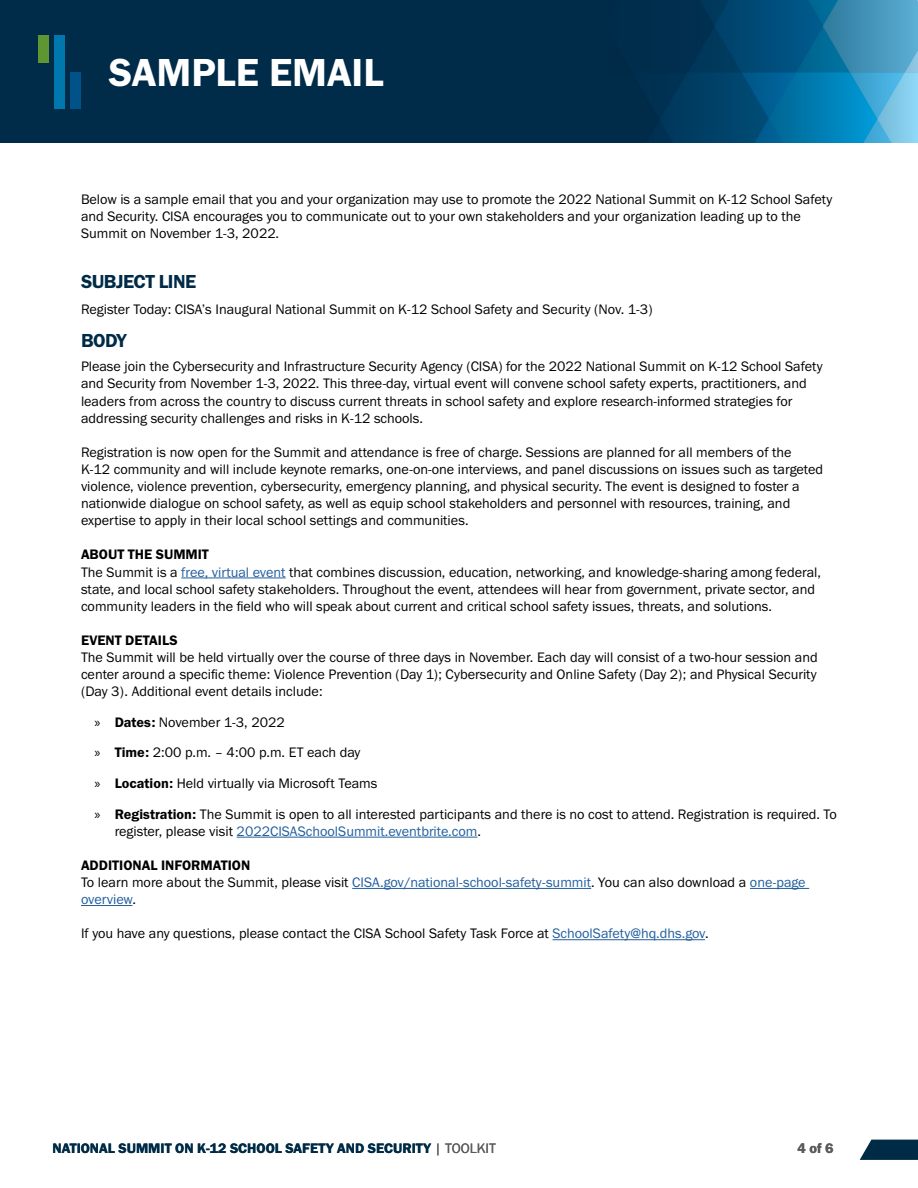
<style>
.page{position:relative;width:918px;height:1188px;background:#fff}
.page>*{position:absolute;margin:0;border:0;box-sizing:border-box;transform-origin:0 0}
.Header_-_Section_Tit{font:40.5px "Franklin Gothic URW Dem";color:#fff}
.t1{font:19.5px "Franklin Gothic URW Dem";letter-spacing:-.03em;color:#002b47}
.Body{font:14.25px/17.1px "Franklin Gothic URW Boo";color:#000}
.t2{font:14.25px "Franklin Gothic URW Dem";color:#002b47}
.Body-2{font:14.25px "Franklin Gothic URW Dem";color:#000}
.t3{font:14.25px "Franklin Gothic URW Dem";color:#5a5b5d}
.s1{color:#215e9e}
.s2{font-family:"Myriad Pro"}
.s3{font-family:"Franklin Gothic URW Dem"}
.s4{font-family:"Franklin Gothic URW Boo";color:#5a5b5d}
</style>
<div class="page">
<svg style="left:860px;top:1140px;width:58px;height:20px"></svg>
<img style="left:0;top:0;width:918px;height:143px">
<div style="left:54px;top:36px;width:11px;height:73px;background:#0078ae"></div>
<div style="left:70px;top:72px;width:11px;height:37px;background:#005288"></div>
<div style="left:38px;top:36px;width:11px;height:27px;background:#5e9732"></div>
<hr style="left:181px;top:577px;width:105px;height:1px;background:#215e9e">
<hr style="left:237px;top:837px;width:240px;height:1px;background:#215e9e">
<hr style="left:352px;top:888px;width:239px;height:1px;background:#215e9e">
<hr style="left:750px;top:888px;width:59px;height:1px;background:#215e9e">
<hr style="left:81px;top:905px;width:51px;height:1px;background:#215e9e">
<hr style="left:553px;top:939px;width:152px;height:1px;background:#215e9e">
<p class="Header_-_Section_Tit" style="left:109px;top:47px;width:276px">SAMPLE EMAIL</p>
<p class="Body" style="left:81px;top:190px;width:753px">Below is a sample email that you and your organization may use to promote the 2022 National Summit on K-12 School Safety and Security. CISA encourages you to communicate out to your own stakeholders and your organization leading up to the<br>Summit on November 1-3, 2022.</p>
<h4 class="t1" style="left:81px;top:270px;width:117px">SUBJECT LINE</h4>
<p class="Body" style="left:81px;top:301px;width:573px">Register Today: CISA’s Inaugural National Summit on K-12 School Safety and Security (Nov. 1-3)</p>
<h4 class="t1" style="left:81px;top:329px;width:47px">BODY</h4>
<p class="Body" style="left:81px;top:358px;width:743px">Please join the Cybersecurity and Infrastructure Security Agency (CISA) for the 2022 National Summit on K-12 School Safety and Security from November 1-3, 2022. This three-day, virtual event will convene school safety experts, practitioners, and leaders from across the country to discuss current threats in school safety and explore research-informed strategies for addressing security challenges and risks in K-12 schools.</p>
<p class="Body" style="left:81px;top:443px;width:744px">Registration is now open for the Summit and attendance is free of charge. Sessions are planned for all members of the K-12 community and will include keynote remarks, one-on-one interviews, and panel discussions on issues such as targeted violence, violence prevention, cybersecurity, emergency planning, and physical security. The event is designed to foster a nationwide dialogue on school safety, as well as equip school stakeholders and personnel with resources, training, and expertise to apply in their local school settings and communities.</p>
<p class="Body-2" style="left:81px;top:546px;width:129px">ABOUT THE SUMMIT</p>
<p class="Body" style="left:81px;top:563px;width:742px">The Summit is a <span class="s1">free, virtual event</span> that combines discussion, education, networking, and knowledge-sharing among federal, state, and local school safety stakeholders. Throughout the event, attendees will hear from government, private sector, and community leaders in the field who will speak about current and critical school safety issues, threats, and solutions.</p>
<p class="Body-2" style="left:81px;top:631px;width:98px">EVENT DETAILS</p>
<p class="Body" style="left:81px;top:648px;width:738px;text-align:justify">The Summit will be held virtually over the course of three days in November. Each day will consist of a two-hour session and center around a specific theme: Violence Prevention (Day 1); Cybersecurity and Online Safety (Day 2); and Physical Security (Day 3). Additional event details include:</p>
<p class="Body" style="left:94px;top:713px;width:192px"><span class="s2">»</span> <span class="s3">Dates:</span> November 1-3, 2022</p>
<p class="Body" style="left:94px;top:744px;width:268px"><span class="s2">»</span> <span class="s3">Time:</span> 2:00 p.m. – 4:00 p.m. ET each day</p>
<p class="Body" style="left:94px;top:774px;width:285px"><span class="s2">»</span> <span class="s3">Location:</span> Held virtually via Microsoft Teams</p>
<p class="Body" style="left:115px;top:805px;width:724px;text-indent:-20px"><span class="s2">»</span> <span class="s3">Registration:</span> The Summit is open to all interested participants and there is no cost to attend. Registration is required. To register, please visit <span class="s1">2022CISASchoolSummit.eventbrite.com</span>.</p>
<p class="Body-2" style="left:81px;top:856px;width:171px">ADDITIONAL INFORMATION</p>
<p class="Body" style="left:81px;top:873px;width:726px">To learn more about the Summit, please visit <span class="s1">CISA.gov/national-school-safety-summit</span>. You can also download a <span class="s1">one-page overview</span>.</p>
<p class="Body" style="left:81px;top:925px;width:629px">If you have any questions, please contact the CISA School Safety Task Force at <span class="s1">SchoolSafety@hq.dhs.gov</span>.</p>
<p class="t2" style="left:52px;top:1139px;width:445px">NATIONAL SUMMIT ON K-12 SCHOOL SAFETY AND SECURITY <span class="s4">| TOOLKIT</span></p>
<p class="t3" style="left:798px;top:1140px;width:38px">4 of 6</p>
</div>
